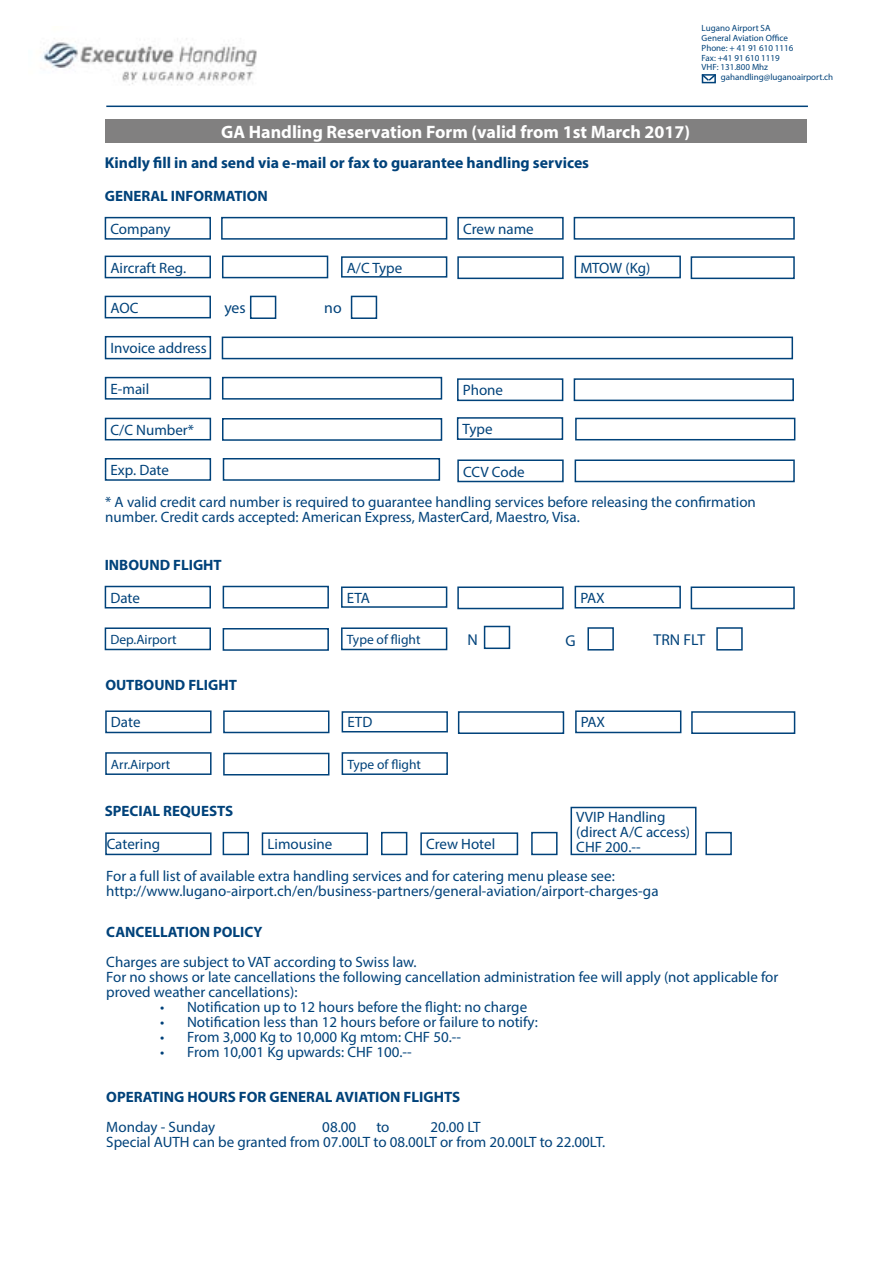
<style>
.page{position:relative;width:893px;height:1263px;background:#fff}
.page>*{position:absolute;margin:0;border:0;box-sizing:border-box;transform-origin:0 0}
.t1{font:700 18px "Myriad Pro";color:#fff}
.t2{font:700 15.75px "Myriad Pro";color:#00427a}
.t3{font:15.75px "Myriad Pro";color:#00427a}
.t4{font:15px/15px "Myriad Pro";color:#00427a}
.t5{font:700 15px "Myriad Pro";color:#00427a}
.t6{font:13.5px "Myriad Pro";color:#00427a}
.t7{font:9px/9.8px "Myriad Pro";color:#00427a}
</style>
<div class="page">
<hr style="left:106px;top:106px;width:702px;height:1px;background:#00427a">
<img style="left:42px;top:38px;width:215px;height:47px">
<svg style="left:701px;top:74px;width:15px;height:10px"></svg>
<div style="left:105px;top:119px;width:701px;height:24px;background:#818080"></div>
<div style="left:105px;top:217px;width:106px;height:23px;border:2px solid #00427a"></div>
<div style="left:457px;top:217px;width:107px;height:23px;border:2px solid #00427a"></div>
<div style="left:105px;top:256px;width:106px;height:22px;border:2px solid #00427a"></div>
<div style="left:341px;top:256px;width:106px;height:22px;border:2px solid #00427a"></div>
<div style="left:575px;top:256px;width:106px;height:22px;border:2px solid #00427a"></div>
<div style="left:105px;top:377px;width:106px;height:23px;border:2px solid #00427a"></div>
<div style="left:457px;top:378px;width:106px;height:23px;border:2px solid #00427a"></div>
<div style="left:105px;top:336px;width:106px;height:23px;border:2px solid #00427a"></div>
<div style="left:457px;top:417px;width:106px;height:23px;border:2px solid #00427a"></div>
<div style="left:105px;top:418px;width:106px;height:22px;border:2px solid #00427a"></div>
<div style="left:457px;top:459px;width:107px;height:23px;border:2px solid #00427a"></div>
<div style="left:105px;top:458px;width:106px;height:23px;border:2px solid #00427a"></div>
<div style="left:221px;top:217px;width:226px;height:23px;border:2px solid #00427a"></div>
<div style="left:574px;top:217px;width:221px;height:23px;border:2px solid #00427a"></div>
<div style="left:222px;top:256px;width:106px;height:22px;border:2px solid #00427a"></div>
<div style="left:457px;top:256px;width:107px;height:23px;border:2px solid #00427a"></div>
<div style="left:691px;top:256px;width:104px;height:23px;border:2px solid #00427a"></div>
<div style="left:105px;top:296px;width:106px;height:22px;border:2px solid #00427a"></div>
<div style="left:222px;top:337px;width:571px;height:22px;border:2px solid #00427a"></div>
<div style="left:223px;top:458px;width:217px;height:23px;border:2px solid #00427a"></div>
<div style="left:575px;top:459px;width:220px;height:23px;border:2px solid #00427a"></div>
<div style="left:222px;top:377px;width:220px;height:23px;border:2px solid #00427a"></div>
<div style="left:574px;top:378px;width:220px;height:23px;border:2px solid #00427a"></div>
<div style="left:105px;top:627px;width:106px;height:23px;border:2px solid #00427a"></div>
<div style="left:341px;top:627px;width:106px;height:23px;border:2px solid #00427a"></div>
<div style="left:223px;top:628px;width:106px;height:23px;border:2px solid #00427a"></div>
<div style="left:105px;top:832px;width:107px;height:23px;border:2px solid #00427a"></div>
<div style="left:262px;top:832px;width:106px;height:23px;border:2px solid #00427a"></div>
<div style="left:420px;top:832px;width:98px;height:23px;border:2px solid #00427a"></div>
<div style="left:222px;top:418px;width:220px;height:23px;border:2px solid #00427a"></div>
<div style="left:575px;top:418px;width:220px;height:22px;border:2px solid #00427a"></div>
<div style="left:105px;top:586px;width:106px;height:22px;border:2px solid #00427a"></div>
<div style="left:341px;top:586px;width:106px;height:22px;border:2px solid #00427a"></div>
<div style="left:575px;top:586px;width:106px;height:22px;border:2px solid #00427a"></div>
<div style="left:223px;top:586px;width:106px;height:22px;border:2px solid #00427a"></div>
<div style="left:457px;top:586px;width:107px;height:23px;border:2px solid #00427a"></div>
<div style="left:691px;top:586px;width:104px;height:23px;border:2px solid #00427a"></div>
<div style="left:105px;top:752px;width:107px;height:23px;border:2px solid #00427a"></div>
<div style="left:342px;top:752px;width:106px;height:23px;border:2px solid #00427a"></div>
<div style="left:223px;top:753px;width:106px;height:22px;border:2px solid #00427a"></div>
<div style="left:105px;top:710px;width:107px;height:23px;border:2px solid #00427a"></div>
<div style="left:342px;top:711px;width:106px;height:21px;border:2px solid #00427a"></div>
<div style="left:575px;top:710px;width:106px;height:23px;border:2px solid #00427a"></div>
<div style="left:223px;top:710px;width:106px;height:23px;border:2px solid #00427a"></div>
<div style="left:458px;top:711px;width:106px;height:23px;border:2px solid #00427a"></div>
<div style="left:691px;top:711px;width:104px;height:23px;border:2px solid #00427a"></div>
<div style="left:570px;top:807px;width:126px;height:48px;border:2px solid #00427a"></div>
<div style="left:484px;top:626px;width:26px;height:23px;border:2px solid #00427a"></div>
<div style="left:587px;top:627px;width:27px;height:23px;border:2px solid #00427a"></div>
<div style="left:716px;top:627px;width:27px;height:23px;border:2px solid #00427a"></div>
<div style="left:223px;top:832px;width:26px;height:23px;border:2px solid #00427a"></div>
<div style="left:381px;top:832px;width:26px;height:23px;border:2px solid #00427a"></div>
<div style="left:531px;top:832px;width:27px;height:23px;border:2px solid #00427a"></div>
<div style="left:705px;top:832px;width:27px;height:23px;border:2px solid #00427a"></div>
<div style="left:250px;top:296px;width:26px;height:23px;border:2px solid #00427a"></div>
<div style="left:351px;top:296px;width:26px;height:23px;border:2px solid #00427a"></div>
<p class="t7" style="left:702px;top:23px;width:93px">Lugano Airport SA<br>General Aviation Office<br>Phone: + 41 91 610 1116<br>Fax: +41 91 610 1119<br>VHF: 131.800 Mhz</p>
<p class="t7" style="left:721px;top:72px;width:114px">gahandling@luganoairport.ch</p>
<p class="t1" style="left:221px;top:120px;width:470px">GA Handling Reservation Form (valid from 1st March 2017)</p>
<p class="t2" style="left:105px;top:152px;width:486px">Kindly fill in and send via e-mail or fax to guarantee handling services</p>
<p class="t5" style="left:105px;top:186px;width:165px">GENERAL INFORMATION</p>
<p class="t4" style="left:110px;top:221px;width:62px">Company</p>
<p class="t4" style="left:463px;top:221px;width:72px">Crew name</p>
<p class="t4" style="left:110px;top:260px;width:77px">Aircraft Reg.</p>
<p class="t4" style="left:347px;top:260px;width:57px">A/C Type</p>
<p class="t4" style="left:580px;top:260px;width:72px">MTOW (Kg)</p>
<p class="t4" style="left:110px;top:300px;width:29px">AOC</p>
<p class="t4" style="left:111px;top:340px;width:98px">Invoice address</p>
<p class="t3" style="left:224px;top:298px;width:23px">yes</p>
<p class="t3" style="left:324px;top:298px;width:19px">no</p>
<p class="t4" style="left:111px;top:381px;width:40px">E-mail</p>
<p class="t4" style="left:463px;top:383px;width:42px">Phone</p>
<p class="t4" style="left:111px;top:422px;width:85px">C/C Number*</p>
<p class="t4" style="left:463px;top:421px;width:31px">Type</p>
<p class="t4" style="left:111px;top:462px;width:60px">Exp. Date</p>
<p class="t4" style="left:463px;top:464px;width:63px">CCV Code</p>
<p class="t4" style="left:105px;top:495px;width:652px">* A valid credit card number is required to guarantee handling services before releasing the confirmation number. Credit cards accepted: American Express, MasterCard, Maestro, Visa.</p>
<p class="t5" style="left:105px;top:555px;width:119px">INBOUND FLIGHT</p>
<p class="t4" style="left:110px;top:590px;width:31px">Date</p>
<p class="t4" style="left:347px;top:590px;width:25px">ETA</p>
<p class="t4" style="left:580px;top:590px;width:26px">PAX</p>
<p class="t6" style="left:110px;top:631px;width:68px">Dep.Airport</p>
<p class="t6" style="left:347px;top:631px;width:75px">Type of flight</p>
<p class="t5" style="left:105px;top:676px;width:133px">OUTBOUND FLIGHT</p>
<p class="t3" style="left:467px;top:630px;width:12px">N</p>
<p class="t3" style="left:565px;top:630px;width:12px">G</p>
<p class="t3" style="left:654px;top:630px;width:53px">TRN FLT</p>
<p class="t4" style="left:111px;top:715px;width:31px">Date</p>
<p class="t4" style="left:347px;top:715px;width:27px">ETD</p>
<p class="t4" style="left:581px;top:715px;width:26px">PAX</p>
<p class="t6" style="left:111px;top:756px;width:61px">Arr.Airport</p>
<p class="t6" style="left:347px;top:756px;width:75px">Type of flight</p>
<p class="t5" style="left:105px;top:801px;width:130px">SPECIAL REQUESTS</p>
<p class="t4" style="left:107px;top:837px;width:55px">Catering</p>
<p class="t4" style="left:267px;top:837px;width:66px">Limousine</p>
<p class="t4" style="left:576px;top:809px;width:115px">VVIP Handling (direct A/C access)<br>CHF 200.--</p>
<p class="t4" style="left:106px;top:828px;width:510px;line-height:31.7px;text-indent:320px">Crew Hotel<br>For a full list of available extra handling services and for catering menu please see:</p>
<p class="t4" style="left:106px;top:883px;width:554px">http://www.lugano-airport.ch/en/business-partners/general-aviation/airport-charges-ga</p>
<p class="t5" style="left:106px;top:922px;width:158px">CANCELLATION POLICY</p>
<p class="t4" style="left:106px;top:954px;width:674px">Charges are subject to VAT according to Swiss law.<br>For no shows or late cancellations the following cancellation administration fee will apply (not applicable for proved weather cancellations):</p>
<p class="t4" style="left:160px;top:999px;width:369px">• Notification up to 12 hours before the flight: no charge</p>
<p class="t4" style="left:160px;top:1014px;width:379px">• Notification less than 12 hours before or failure to notify:</p>
<p class="t4" style="left:160px;top:1029px;width:302px">• From 3,000 Kg to 10,000 Kg mtom: CHF 50.--</p>
<p class="t4" style="left:160px;top:1044px;width:253px">• From 10,001 Kg upwards: CHF 100.--</p>
<p class="t5" style="left:106px;top:1087px;width:355px">OPERATING HOURS FOR GENERAL AVIATION FLIGHTS</p>
<p class="t4" style="left:106px;top:1119px;width:110px">Monday - Sunday</p>
<p class="t4" style="left:322px;top:1119px;width:35px">08.00</p>
<p class="t4" style="left:376px;top:1119px;width:15px">to</p>
<p class="t4" style="left:106px;top:1119px;width:500px;text-indent:324px">20.00 LT<br>Special AUTH can be granted from 07.00LT to 08.00LT or from 20.00LT to 22.00LT.</p>
</div>
